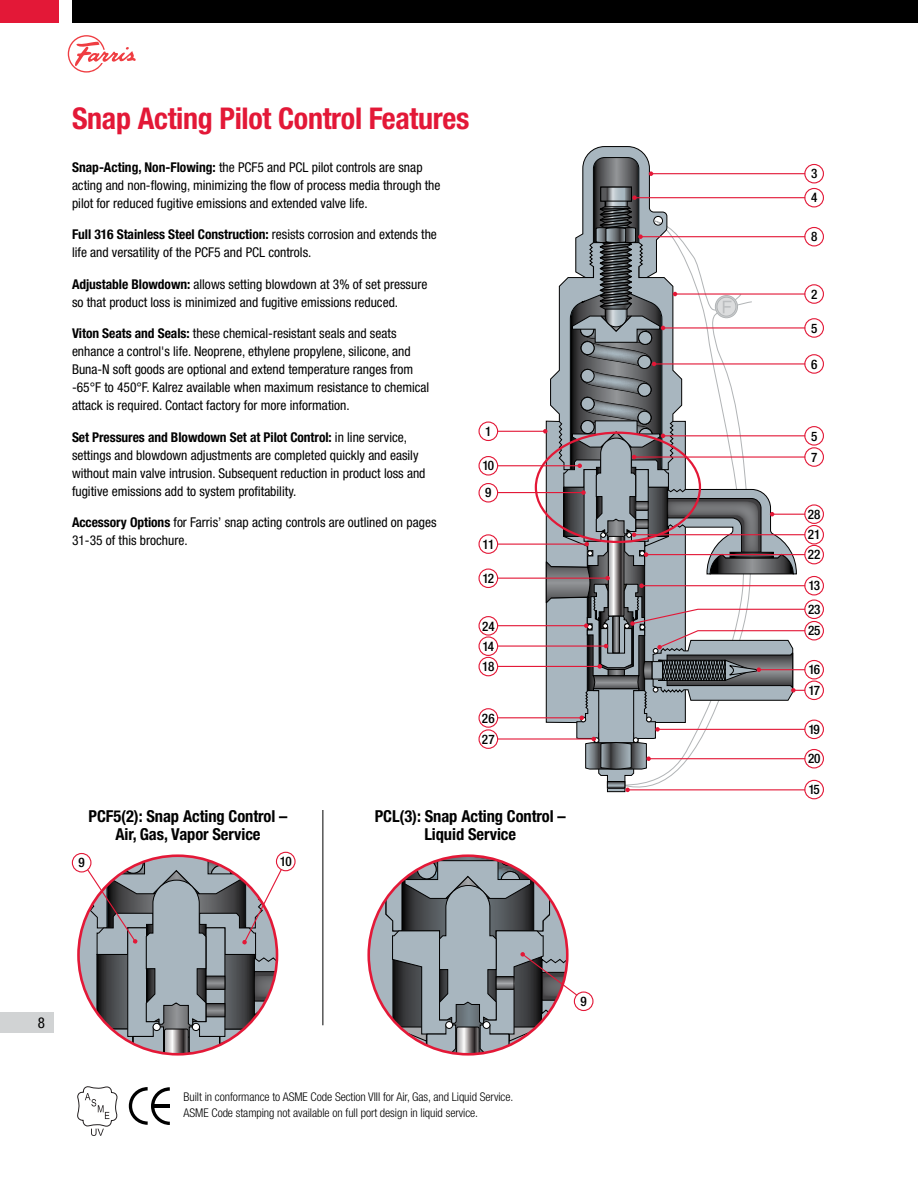
<style>
.page{position:relative;width:918px;height:1188px;background:#fff}
.page>*{position:absolute;margin:0;border:0;box-sizing:border-box;transform-origin:0 0}
.t1{font:700 condensed 30px "Helvetica Neue LT Std";letter-spacing:-.01em;color:#e31837}
.t2{font:700 condensed 16.5px/18px "Helvetica Neue LT Std";letter-spacing:-.005em;color:#000;text-align:center}
.t3{font:condensed 15px "Helvetica Neue LT Std";color:#000}
.t4{font:condensed 13.5px/18px "Helvetica Neue LT Std";color:#000}
.t5{font:500 condensed 13.2px/27px "Helvetica Neue LT Std";letter-spacing:-.035em;color:#000}
.t6{font:300 condensed 12px/16.5px "Helvetica Neue LT Std";letter-spacing:-.005em;color:#000}
.s1{font-weight:700}
</style>
<div class="page">
<div style="left:72px;top:0;width:846px;height:22px;background:#000"></div>
<div style="left:0;top:0;width:58px;height:22px;background:#e31837"></div>
<div style="left:0;top:1012px;width:54px;height:22px;background:#d1d3d4"></div>
<svg style="left:68px;top:35px;width:68px;height:38px"></svg>
<hr style="left:322px;top:810px;width:1px;height:215px;background:#000">
<svg style="left:77px;top:1086px;width:41px;height:50px"></svg>
<div style="left:479px;top:422px;width:19px;height:19px;border:1px solid #e31837;border-radius:50%"></div>
<div style="left:479px;top:456px;width:19px;height:20px;border:1px solid #e31837;border-radius:50%"></div>
<div style="left:479px;top:483px;width:19px;height:20px;border:1px solid #e31837;border-radius:50%"></div>
<div style="left:479px;top:534px;width:19px;height:20px;border:1px solid #e31837;border-radius:50%"></div>
<div style="left:479px;top:569px;width:19px;height:19px;border:1px solid #e31837;border-radius:50%"></div>
<div style="left:479px;top:616px;width:19px;height:20px;border:1px solid #e31837;border-radius:50%"></div>
<div style="left:479px;top:708px;width:19px;height:20px;border:1px solid #e31837;border-radius:50%"></div>
<div style="left:479px;top:729px;width:19px;height:20px;border:1px solid #e31837;border-radius:50%"></div>
<div style="left:479px;top:636px;width:19px;height:20px;border:1px solid #e31837;border-radius:50%"></div>
<div style="left:479px;top:657px;width:19px;height:19px;border:1px solid #e31837;border-radius:50%"></div>
<div style="left:804px;top:720px;width:20px;height:19px;border:1px solid #e31837;border-radius:50%"></div>
<div style="left:804px;top:749px;width:20px;height:20px;border:1px solid #e31837;border-radius:50%"></div>
<div style="left:804px;top:780px;width:20px;height:19px;border:1px solid #e31837;border-radius:50%"></div>
<div style="left:574px;top:992px;width:20px;height:19px;border:1px solid #e31837;border-radius:50%"></div>
<div style="left:72px;top:853px;width:19px;height:20px;border:1px solid #e31837;border-radius:50%"></div>
<div style="left:276px;top:852px;width:20px;height:19px;border:1px solid #e31837;border-radius:50%"></div>
<div style="left:804px;top:681px;width:20px;height:19px;border:1px solid #e31837;border-radius:50%"></div>
<div style="left:804px;top:660px;width:20px;height:19px;border:1px solid #e31837;border-radius:50%"></div>
<div style="left:804px;top:576px;width:20px;height:20px;border:1px solid #e31837;border-radius:50%"></div>
<div style="left:804px;top:545px;width:20px;height:19px;border:1px solid #e31837;border-radius:50%"></div>
<div style="left:804px;top:525px;width:20px;height:20px;border:1px solid #e31837;border-radius:50%"></div>
<div style="left:804px;top:504px;width:20px;height:20px;border:1px solid #e31837;border-radius:50%"></div>
<div style="left:804px;top:447px;width:20px;height:20px;border:1px solid #e31837;border-radius:50%"></div>
<div style="left:804px;top:426px;width:20px;height:20px;border:1px solid #e31837;border-radius:50%"></div>
<div style="left:804px;top:354px;width:20px;height:20px;border:1px solid #e31837;border-radius:50%"></div>
<div style="left:804px;top:318px;width:20px;height:20px;border:1px solid #e31837;border-radius:50%"></div>
<div style="left:804px;top:284px;width:20px;height:20px;border:1px solid #e31837;border-radius:50%"></div>
<div style="left:804px;top:227px;width:20px;height:19px;border:1px solid #e31837;border-radius:50%"></div>
<div style="left:804px;top:188px;width:20px;height:19px;border:1px solid #e31837;border-radius:50%"></div>
<div style="left:804px;top:164px;width:20px;height:19px;border:1px solid #e31837;border-radius:50%"></div>
<div style="left:804px;top:621px;width:20px;height:19px;border:1px solid #e31837;border-radius:50%"></div>
<div style="left:804px;top:599px;width:20px;height:20px;border:1px solid #e31837;border-radius:50%"></div>
<hr style="left:498px;top:431px;width:47px;height:1px;background:#e31837">
<hr style="left:498px;top:465px;width:82px;height:1px;background:#e31837">
<hr style="left:498px;top:492px;width:85px;height:1px;background:#e31837">
<hr style="left:498px;top:544px;width:89px;height:1px;background:#e31837">
<hr style="left:498px;top:578px;width:110px;height:1px;background:#e31837">
<hr style="left:498px;top:625px;width:88px;height:1px;background:#e31837">
<hr style="left:498px;top:717px;width:84px;height:1px;background:#e31837">
<hr style="left:498px;top:738px;width:96px;height:2px;background:#e31837">
<hr style="left:498px;top:645px;width:108px;height:2px;background:#e31837">
<hr style="left:498px;top:666px;width:102px;height:1px;background:#e31837">
<svg style="left:543px;top:146px;width:263px;height:649px"></svg>
<svg style="left:369px;top:856px;width:209px;height:198px"></svg>
<svg style="left:78px;top:856px;width:205px;height:198px"></svg>
<svg style="left:129px;top:1087px;width:41px;height:38px"></svg>
<hr style="left:153px;top:1104px;width:17px;height:4px;background:#000">
<h1 class="t1" style="left:72px;top:101px;width:399px">Snap Acting Pilot Control Features</h1>
<p class="t4" style="left:72px;top:158px;width:370px"><span class="s1">Snap-Acting, Non-Flowing:</span> the PCF5 and PCL pilot controls are snap acting and non-flowing, minimizing the flow of process media through the pilot for reduced fugitive emissions and extended valve life.</p>
<p class="t4" style="left:72px;top:225px;width:366px"><span class="s1">Full 316 Stainless Steel Construction:</span> resists corrosion and extends the life and versatility of the PCF5 and PCL controls.</p>
<p class="t4" style="left:72px;top:275px;width:357px"><span class="s1">Adjustable Blowdown:</span> allows setting blowdown at 3% of set pressure so that product loss is minimized and fugitive emissions reduced.</p>
<p class="t4" style="left:72px;top:324px;width:359px"><span class="s1">Viton Seats and Seals:</span> these chemical-resistant seals and seats enhance a control's life. Neoprene, ethylene propylene, silicone, and Buna-N soft goods are optional and extend temperature ranges from -65°F to 450°F. Kalrez available when maximum resistance to chemical attack is required. Contact factory for more information.</p>
<p class="t4" style="left:72px;top:428px;width:355px"><span class="s1">Set Pressures and Blowdown Set at Pilot Control:</span> in line service, settings and blowdown adjustments are completed quickly and easily without main valve intrusion. Subsequent reduction in product loss and fugitive emissions add to system profitability.</p>
<p class="t4" style="left:72px;top:513px;width:366px"><span class="s1">Accessory Options</span> for Farris’ snap acting controls are outlined on pages<br>31-35 of this brochure.</p>
<p class="t5" style="left:485px;top:418px;width:8px">1</p>
<p class="t5" style="left:482px;top:452px;width:13px">10<br>9</p>
<p class="t5" style="left:482px;top:530px;width:13px">11</p>
<p class="t5" style="left:483px;top:565px;width:13px">12</p>
<p class="t5" style="left:482px;top:612px;width:14px">24</p>
<p class="t5" style="left:482px;top:636px;width:14px;line-height:20.4px">14<br>18</p>
<p class="t5" style="left:482px;top:707px;width:14px;line-height:21.1px">26<br>27</p>
<p class="t2" style="left:89px;top:807px;width:200px">PCF5(2): Snap Acting Control –<br>Air, Gas, Vapor Service</p>
<p class="t2" style="left:375px;top:807px;width:192px">PCL(3): Snap Acting Control –<br>Liquid Service</p>
<p class="t5" style="left:79px;top:849px;width:8px">9</p>
<p class="t5" style="left:280px;top:848px;width:13px">10</p>
<p class="t3" style="left:38px;top:1014px;width:9px">8</p>
<p class="t6" style="left:184px;top:1088px;width:331px">Built in conformance to ASME Code Section VIII for Air, Gas, and Liquid Service.<br>ASME Code stamping not available on full port design in liquid service.</p>
<p class="t5" style="left:581px;top:988px;width:8px">9</p>
<p class="t5" style="left:811px;top:160px;width:8px">3</p>
<p class="t5" style="left:811px;top:184px;width:8px">4</p>
<p class="t5" style="left:811px;top:223px;width:8px">8</p>
<p class="t5" style="left:811px;top:280px;width:8px">2</p>
<p class="t5" style="left:811px;top:314px;width:8px">5</p>
<p class="t5" style="left:811px;top:350px;width:8px">6</p>
<p class="t5" style="left:811px;top:422px;width:8px">5</p>
<p class="t5" style="left:811px;top:443px;width:8px">7</p>
<p class="t5" style="left:808px;top:501px;width:14px">28</p>
<p class="t5" style="left:808px;top:521px;width:14px">21</p>
<p class="t5" style="left:808px;top:541px;width:14px">22</p>
<p class="t5" style="left:808px;top:572px;width:13px">13</p>
<p class="t5" style="left:808px;top:596px;width:14px">23</p>
<p class="t5" style="left:808px;top:617px;width:14px">25</p>
<p class="t5" style="left:808px;top:656px;width:13px">16</p>
<p class="t5" style="left:808px;top:677px;width:13px">17</p>
<p class="t5" style="left:809px;top:716px;width:13px">19</p>
<p class="t5" style="left:808px;top:745px;width:14px">20</p>
<p class="t5" style="left:809px;top:776px;width:13px">15</p>
</div>
